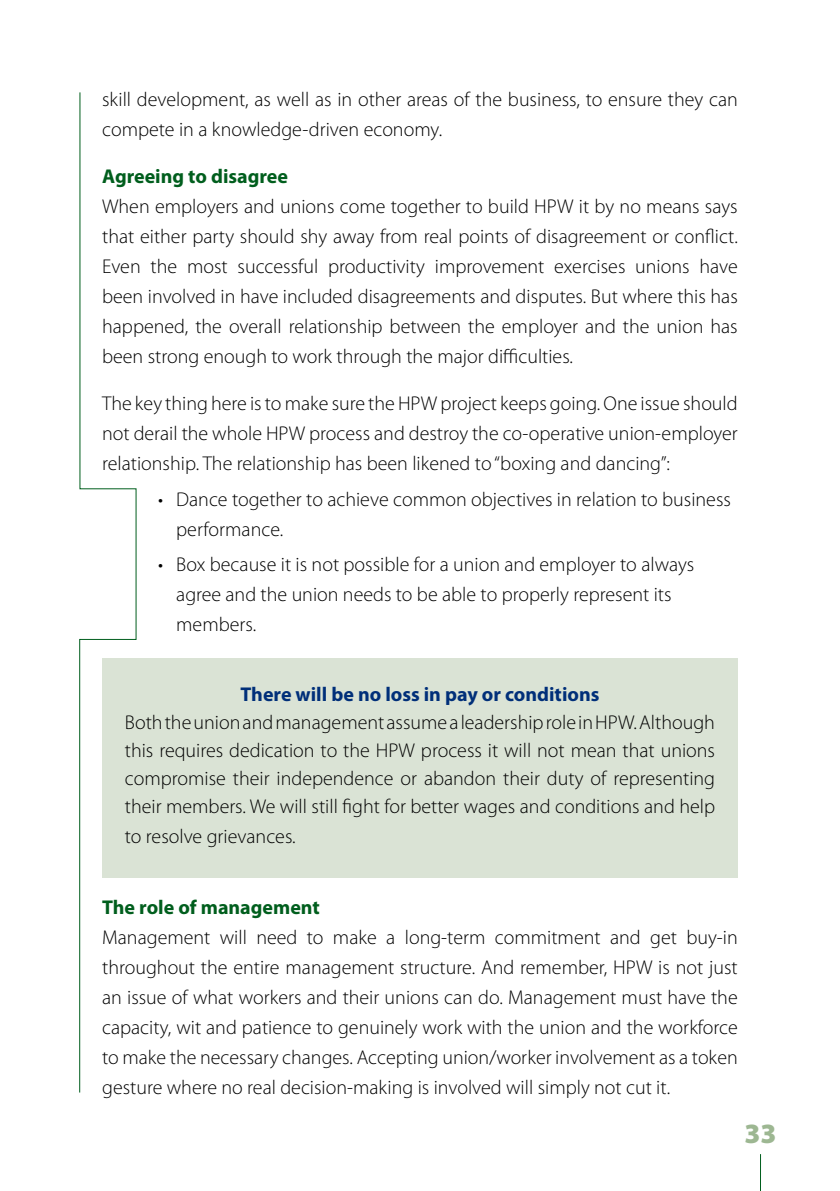
<style>
.page{position:relative;width:840px;height:1191px;background:#fff}
.page>*{position:absolute;margin:0;border:0;box-sizing:border-box;transform-origin:0 0}
.t1{font:900 28px "Myriad Pro";color:#9db792}
.t2{font:300 20px/30px "Myriad Pro";color:#000;text-align:justify}
.t3{font:700 20px "Myriad Pro";color:#005e1d}
.t4{font:700 20px "Myriad Pro";color:#002f79}
</style>
<div class="page">
<hr style="left:759px;top:1154px;width:1px;height:37px;background:#005e1d">
<div style="left:102px;top:658px;width:635px;height:219px;background:#dae3d5"></div>
<svg style="left:79px;top:92px;width:57px;height:1001px"></svg>
<p class="t2" style="left:102px;top:84px;width:637px">skill development, as well as in other areas of the business, to ensure they can compete in a knowledge-driven economy.</p>
<p class="t3" style="left:102px;top:163px;width:187px">Agreeing to disagree</p>
<p class="t2" style="left:102px;top:191px;width:636px">When employers and unions come together to build HPW it by no means says that either party should shy away from real points of disagreement or conflict.<br>Even the most successful productivity improvement exercises unions have been involved in have included disagreements and disputes. But where this has happened, the overall relationship between the employer and the union has been strong enough to work through the major difficulties.</p>
<p class="t2" style="left:102px;top:388px;width:637px">The key thing here is to make sure the HPW project keeps going. One issue should not derail the whole HPW process and destroy the co-operative union-employer relationship. The relationship has been likened to “boxing and dancing”:</p>
<p class="t2" style="left:176px;top:484px;width:556px;text-indent:-18px">• Dance together to achieve common objectives in relation to business performance.</p>
<p class="t2" style="left:176px;top:549px;width:519px;text-align:left;text-indent:-18px">• Box because it is not possible for a union and employer to always agree and the union needs to be able to properly represent its members.</p>
<p class="t4" style="left:240px;top:681px;width:360px">There will be no loss in pay or conditions</p>
<p class="t2" style="left:125px;top:708px;width:591px;line-height:28px">Both the union and management assume a leadership role in HPW. Although this requires dedication to the HPW process it will not mean that unions compromise their independence or abandon their duty of representing their members. We will still fight for better wages and conditions and help</p>
<p class="t2" style="left:125px;top:821px;width:172px">to resolve grievances.</p>
<p class="t3" style="left:102px;top:894px;width:219px">The role of management</p>
<p class="t2" style="left:102px;top:922px;width:636px">Management will need to make a long-term commitment and get buy-in throughout the entire management structure. And remember, HPW is not just an issue of what workers and their unions can do. Management must have the capacity, wit and patience to genuinely work with the union and the workforce to make the necessary changes. Accepting union/worker involvement as a token gesture where no real decision-making is involved will simply not cut it.</p>
<h1 class="t1" style="left:744px;top:1114px;width:16px">33</h1>
</div>
